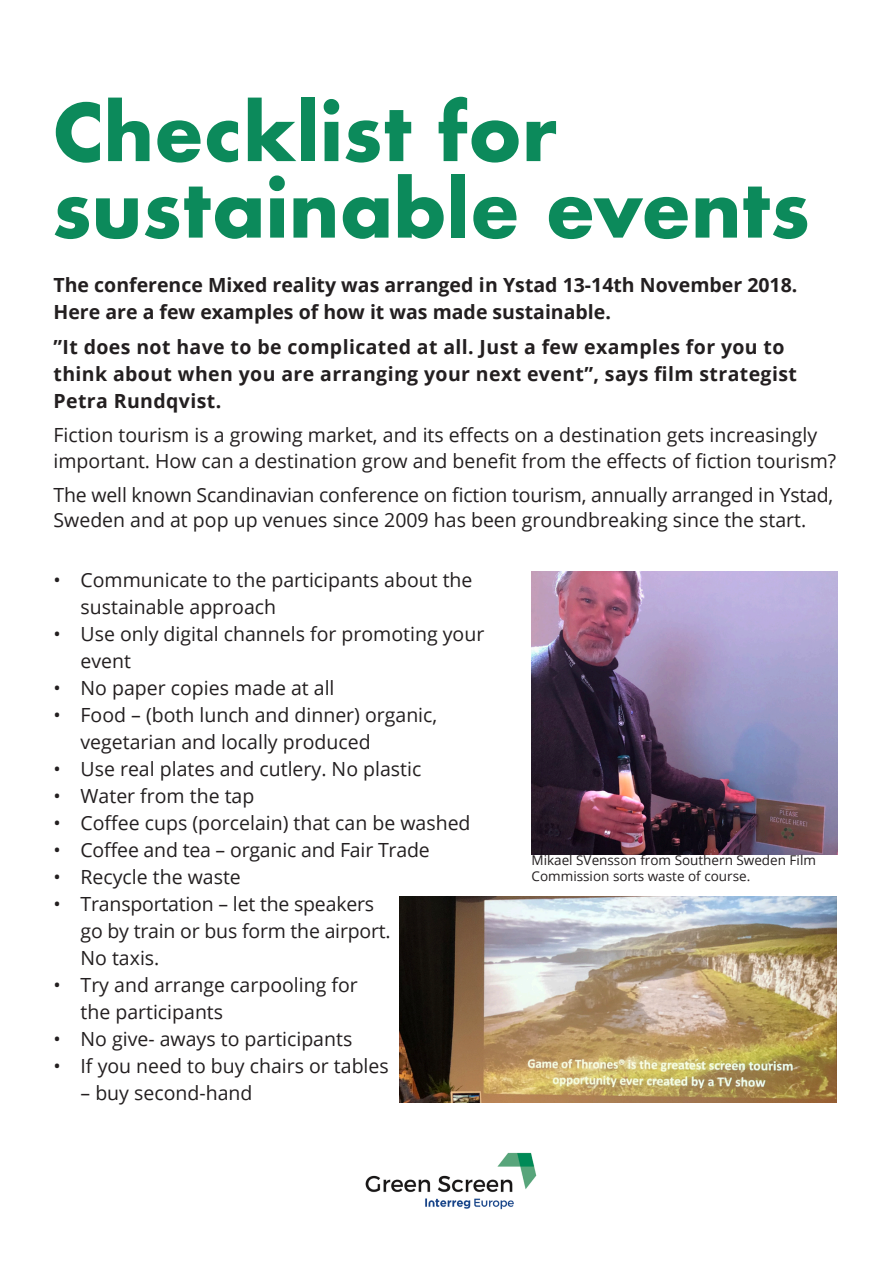
<style>
.page{position:relative;width:893px;height:1263px;background:#fff}
.page>*{position:absolute;margin:0;border:0;box-sizing:border-box;transform-origin:0 0}
.t1{font:700 76.5px/76.5px "Futura";color:#0c8a5b}
.t2{font:19.5px/27px "Open Sans";color:#231f20}
.t3{font:700 19.5px/27px "Open Sans";letter-spacing:.02em;color:#231f20}
.t4{font:700 19.5px/27px "Open Sans";color:#231f20}
.t5{font:13.5px/16.2px "Open Sans";color:#231f20}
</style>
<div class="page">
<img style="left:365px;top:1152px;width:172px;height:58px">
<img style="left:531px;top:572px;width:306px;height:283px">
<img style="left:400px;top:897px;width:436px;height:205px">
<p class="t1" style="left:52px;top:94px;width:759px">Checklist for sustainable events</p>
<p class="t4" style="left:54px;top:271px;width:745px">The conference Mixed reality was arranged in Ystad 13-14th November 2018.<br>Here are a few examples of how it was made sustainable.</p>
<p class="t3" style="left:54px;top:333px;width:745px">”It does not have to be complicated at all. Just a few examples for you to think about when you are arranging your next event”, says film strategist<br>Petra Rundqvist.</p>
<p class="t2" style="left:54px;top:422px;width:784px;line-height:25.5px">Fiction tourism is a growing market, and its effects on a destination gets increasingly important. How can a destination grow and benefit from the effects of fiction tourism?</p>
<p class="t2" style="left:54px;top:482px;width:781px;line-height:25.5px">The well known Scandinavian conference on fiction tourism, annually arranged in Ystad,<br>Sweden and at pop up venues since 2009 has been groundbreaking since the start.</p>
<p class="t2" style="left:81px;top:566px;width:393px;text-indent:-27px">• Communicate to the participants about the sustainable approach</p>
<p class="t2" style="left:81px;top:620px;width:405px;text-indent:-27px">• Use only digital channels for promoting your event</p>
<p class="t2" style="left:54px;top:674px;width:282px">• No paper copies made at all</p>
<p class="t2" style="left:81px;top:701px;width:358px;text-indent:-27px">• Food – (both lunch and dinner) organic, vegetarian and locally produced</p>
<p class="t2" style="left:54px;top:755px;width:369px">• Use real plates and cutlery. No plastic</p>
<p class="t2" style="left:54px;top:782px;width:202px">• Water from the tap</p>
<p class="t2" style="left:54px;top:809px;width:419px">• Coffee cups (porcelain) that can be washed</p>
<p class="t2" style="left:54px;top:836px;width:378px">• Coffee and tea – organic and Fair Trade</p>
<p class="t2" style="left:54px;top:863px;width:189px">• Recycle the waste</p>
<p class="t2" style="left:81px;top:890px;width:312px;text-indent:-27px">• Transportation – let the speakers go by train or bus form the airport.<br>No taxis.</p>
<p class="t2" style="left:81px;top:971px;width:279px;text-indent:-27px">• Try and arrange carpooling for the participants</p>
<p class="t2" style="left:54px;top:1025px;width:300px">• No give- aways to participants</p>
<p class="t2" style="left:54px;top:1052px;width:337px">• If you need to buy chairs or tables</p>
<p class="t2" style="left:81px;top:1079px;width:173px">– buy second-hand</p>
<p class="t5" style="left:531px;top:852px;width:286px">Mikael SVensson from Southern Sweden Film<br>Commission sorts waste of course.</p>
</div>
